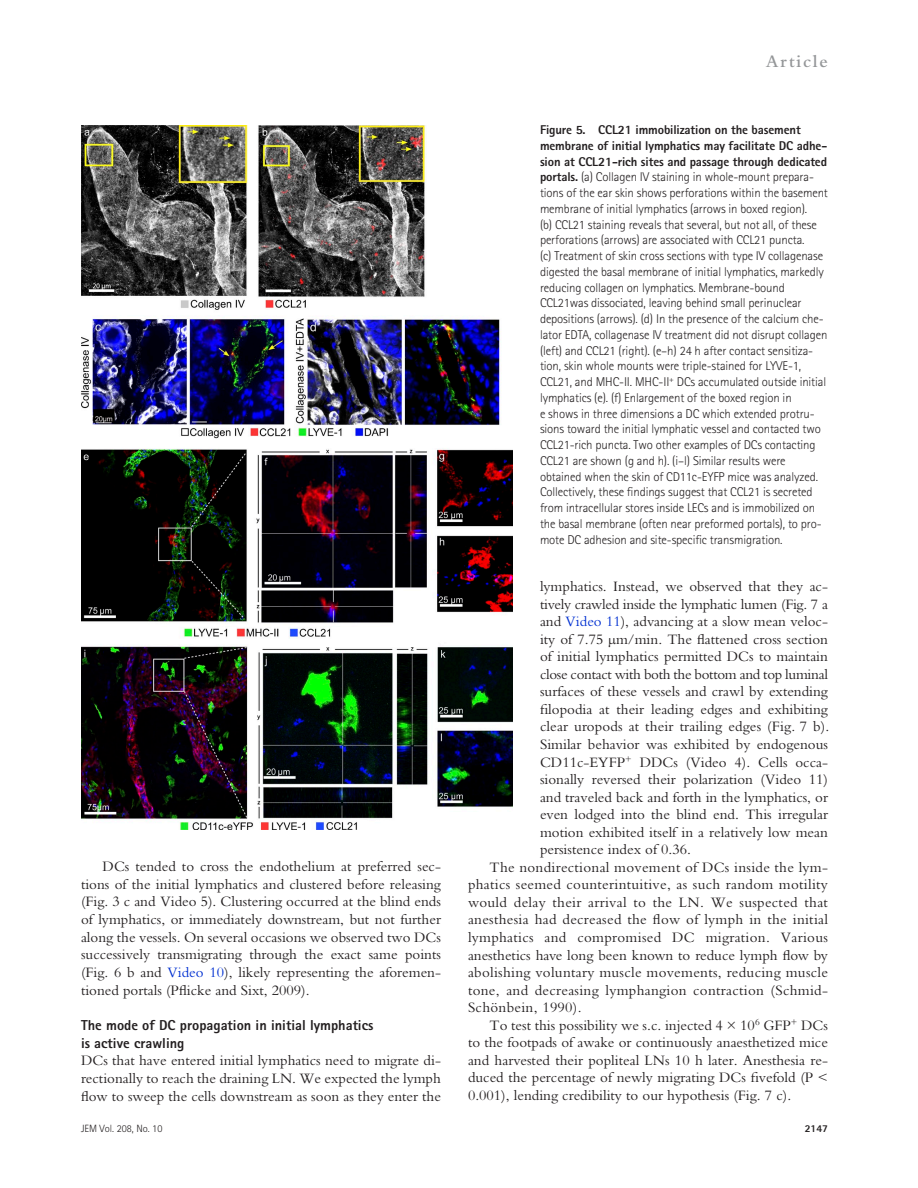
<style>
.page{position:relative;width:918px;height:1188px;background:#fff}
.page>*{position:absolute;margin:0;border:0;box-sizing:border-box;transform-origin:0 0}
.t1{font:600 18px "Bembo Std";letter-spacing:.1em;color:#949698}
.t2{font:15px/17.7px "Bembo Std";color:#231f20;text-align:justify}
.t3{font:15px "Bembo Std";letter-spacing:.02em;color:#231f20}
.t4{font:15px "Bembo Std";letter-spacing:-.02em;color:#231f20}
.t5{font:800 14.4px/17.7px "Rotis Sans Serif Std";color:#231f20}
.t6{font:300 12.75px/15.8px "Rotis Sans Serif Std";letter-spacing:-.01em;color:#231f20}
.t7{font:300 10.5px "Rotis Sans Serif Std";color:#231f20}
.t8{font:800 10.5px "Rotis Sans Serif Std";color:#231f20}
.s1{color:#0030d1}
.s2{font-weight:800}
</style>
<div class="page">
<img style="left:81px;top:125px;width:432px;height:704px">
<p class="t2" style="left:81px;top:857px;width:362px;text-indent:22px">DCs tended to cross the endothelium at preferred sec&shy;tions of the initial lymphatics and clustered before releasing (Fig. 3 c and Video 5). Clustering occurred at the blind ends of lymphatics, or immediately downstream, but not further along the vessels. On several occasions we observed two DCs successively transmigrating through the exact same points (Fig. 6 b and <span class="s1">Video 10</span>), likely representing the aforemen&shy;tioned portals (Pflicke and Sixt, 2009).</p>
<p class="t5" style="left:81px;top:1016px;width:294px">The mode of DC propagation in initial lymphatics is active crawling</p>
<p class="t2" style="left:81px;top:1051px;width:362px">DCs that have entered initial lymphatics need to migrate di&shy;rectionally to reach the draining LN. We expected the lymph flow to sweep the cells downstream as soon as they enter the</p>
<p class="t7" style="left:81px;top:1123px;width:83px">JEM Vol. 208, No. 10</p>
<p class="t1" style="left:766px;top:51px;width:64px">Article</p>
<p class="t6" style="left:540px;top:122px;width:289px"><span class="s2">Figure 5. CCL21 immobilization on the basement membrane of initial lymphatics may facilitate DC adhe&shy;sion at CCL21-rich sites and passage through dedicated portals.</span> (a) Collagen IV staining in whole-mount prepara&shy;tions of the ear skin shows perforations within the basement membrane of initial lymphatics (arrows in boxed region).<br>(b) CCL21 staining reveals that several, but not all, of these perforations (arrows) are associated with CCL21 puncta.<br>(c) Treatment of skin cross sections with type IV collagenase digested the basal membrane of initial lymphatics, markedly reducing collagen on lymphatics. Membrane-bound CCL21was dissociated, leaving behind small perinuclear depositions (arrows). (d) In the presence of the calcium che&shy;lator EDTA, collagenase IV treatment did not disrupt collagen (left) and CCL21 (right). (e–h) 24 h after contact sensitiza&shy;tion, skin whole mounts were triple-stained for LYVE-1, CCL21, and MHC-II. MHC-II<sup>+</sup> DCs accumulated outside initial lymphatics (e). (f) Enlargement of the boxed region in<br>e shows in three dimensions a DC which extended protru&shy;sions toward the initial lymphatic vessel and contacted two CCL21-rich puncta. Two other examples of DCs contacting CCL21 are shown (g and h). (i–l) Similar results were obtained when the skin of CD11c-EYFP mice was analyzed.<br>Collectively, these findings suggest that CCL21 is secreted from intracellular stores inside LECs and is immobilized on the basal membrane (often near preformed portals), to pro&shy;mote DC adhesion and site-specific transmigration.</p>
<p class="t2" style="left:540px;top:577px;width:289px">lymphatics. Instead, we observed that they ac-</p>
<p class="t4" style="left:540px;top:595px;width:289px">tively crawled inside the lymphatic lumen (Fig. 7 a</p>
<p class="t2" style="left:540px;top:612px;width:289px">and <span class="s1">Video 11</span>), advancing at a slow mean veloc-</p>
<p class="t2" style="left:540px;top:630px;width:290px">ity of 7.75 µm/min. The flattened cross section</p>
<p class="t2" style="left:540px;top:647px;width:290px">of initial lymphatics permitted DCs to maintain</p>
<p class="t4" style="left:540px;top:665px;width:289px">close contact with both the bottom and top luminal</p>
<p class="t2" style="left:540px;top:682px;width:290px">surfaces of these vessels and crawl by extending</p>
<p class="t2" style="left:540px;top:700px;width:289px">filopodia at their leading edges and exhibiting</p>
<p class="t2" style="left:540px;top:718px;width:291px">clear uropods at their trailing edges (Fig. 7 b).</p>
<p class="t2" style="left:540px;top:735px;width:290px">Similar behavior was exhibited by endogenous</p>
<p class="t2" style="left:540px;top:753px;width:289px">CD11c-EYFP<sup>+</sup> DDCs (Video 4). Cells occa-</p>
<p class="t2" style="left:540px;top:770px;width:290px">sionally reversed their polarization (Video 11)</p>
<p class="t2" style="left:540px;top:788px;width:289px">and traveled back and forth in the lymphatics, or</p>
<p class="t2" style="left:540px;top:805px;width:290px">even lodged into the blind end. This irregular</p>
<p class="t2" style="left:540px;top:823px;width:289px">motion exhibited itself in a relatively low mean</p>
<p class="t2" style="left:540px;top:840px;width:153px">persistence index of 0.36.</p>
<p class="t3" style="left:490px;top:858px;width:340px">The nondirectional movement of DCs inside the lym-</p>
<p class="t3" style="left:468px;top:876px;width:361px">phatics seemed counterintuitive, as such random motility</p>
<p class="t3" style="left:468px;top:893px;width:361px">would delay their arrival to the LN. We suspected that</p>
<p class="t3" style="left:468px;top:911px;width:362px">anesthesia had decreased the flow of lymph in the initial</p>
<p class="t3" style="left:468px;top:929px;width:362px">lymphatics and compromised DC migration. Various</p>
<p class="t2" style="left:468px;top:946px;width:362px">anesthetics have long been known to reduce lymph flow by</p>
<p class="t3" style="left:468px;top:964px;width:362px">abolishing voluntary muscle movements, reducing muscle</p>
<p class="t3" style="left:468px;top:981px;width:362px">tone, and decreasing lymphangion contraction (Schmid-</p>
<p class="t3" style="left:468px;top:999px;width:115px">Schönbein, 1990).</p>
<p class="t2" style="left:490px;top:1016px;width:340px">To test this possibility we s.c. injected 4 × 10<sup>6</sup> GFP<sup>+</sup> DCs</p>
<p class="t2" style="left:468px;top:1033px;width:361px">to the footpads of awake or continuously anaesthetized mice</p>
<p class="t2" style="left:468px;top:1051px;width:361px">and harvested their popliteal LNs 10 h later. Anesthesia re-</p>
<p class="t2" style="left:468px;top:1069px;width:361px">duced the percentage of newly migrating DCs fivefold (P &lt;</p>
<p class="t2" style="left:468px;top:1086px;width:325px">0.001), lending credibility to our hypothesis (Fig. 7 c).</p>
<p class="t8" style="left:805px;top:1122px;width:25px">2147</p>
</div>
